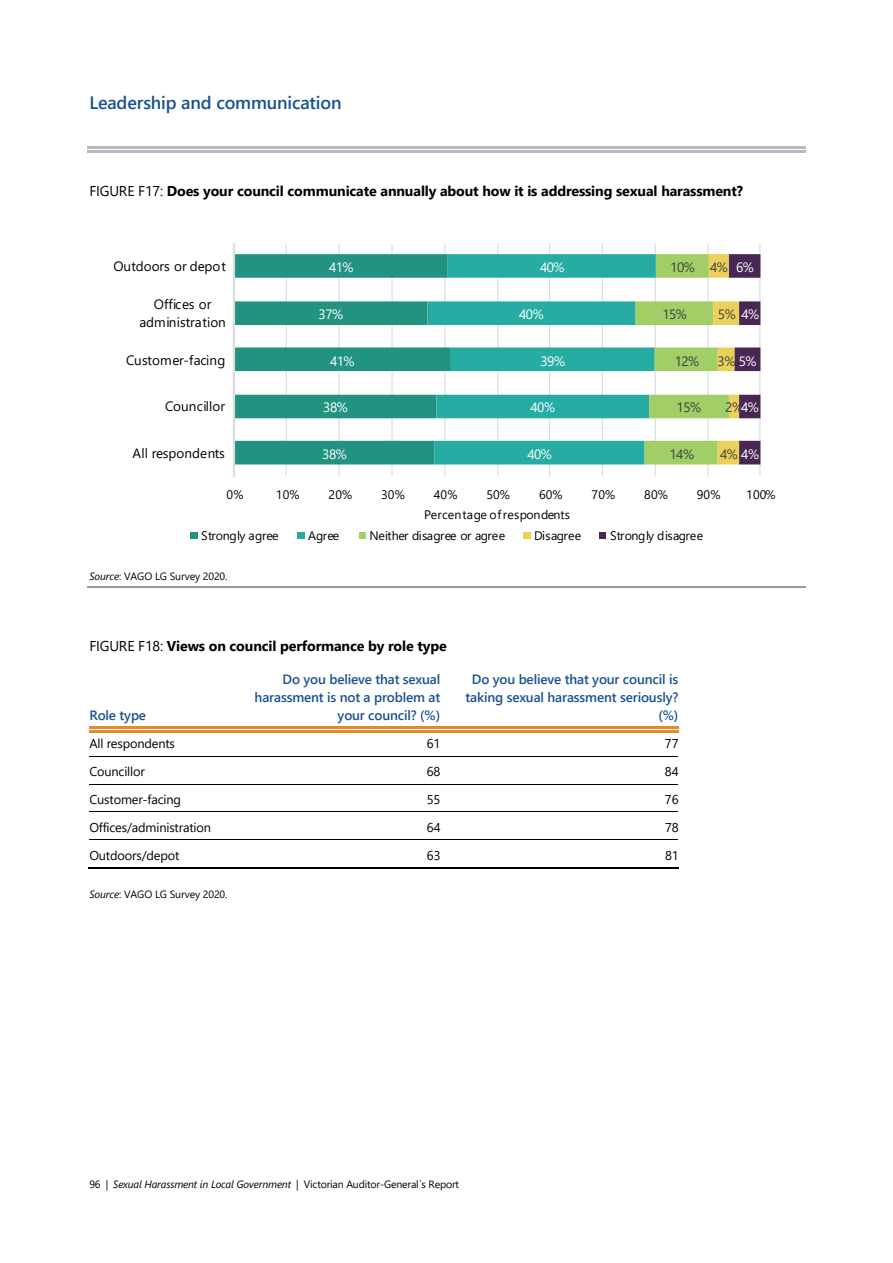
<style>
.page{position:relative;width:893px;height:1263px;background:#fff}
.page>*{position:absolute;margin:0;border:0;box-sizing:border-box;transform-origin:0 0}
.t1{font:600 18px "Segoe UI";letter-spacing:-.01em;color:#1a5191}
.t2{font:700 14.25px "Segoe UI";letter-spacing:-.01em;color:#000}
.t3{font:600 13.5px/18px "Segoe UI";letter-spacing:-.01em;color:#1a5191;text-align:right}
.t4{font:13.5px/17.9px "Segoe UI";color:#000;text-align:center}
.t5{font:13.5px "Segoe UI";letter-spacing:-.04em;color:#404040}
.t6{font:13.5px "Segoe UI";letter-spacing:-.04em;color:#fff}
.t7{font:12.75px "Segoe UI";letter-spacing:-.015em;color:#000}
.t8{font:12.3px "Segoe UI";letter-spacing:.005em;color:#000}
.t9{font:12.3px "Segoe UI";letter-spacing:-.035em;color:#000}
.t10{font:12.3px "Segoe UI";letter-spacing:-.02em;color:#000}
.t11{font:10.5px "Segoe UI";letter-spacing:-.01em;color:#000}
.s1{font-weight:400}
.s2{color:#fff}
.s3{font-style:italic}
</style>
<div class="page">
<hr style="left:87px;top:151px;width:719px;height:2px;background:#b6bbc1">
<hr style="left:87px;top:146px;width:719px;height:3px;background:#b6bbc1">
<hr style="left:87px;top:587px;width:719px;height:1px;background:#959ba2">
<hr style="left:89px;top:726px;width:139px;height:2px;background:#e48b29">
<hr style="left:89px;top:731px;width:139px;height:2px;background:#e48b29">
<svg style="left:228px;top:726px;width:7px;height:7px"></svg>
<hr style="left:235px;top:726px;width:205px;height:2px;background:#e48b29">
<hr style="left:235px;top:731px;width:205px;height:2px;background:#e48b29">
<svg style="left:440px;top:726px;width:7px;height:7px"></svg>
<hr style="left:447px;top:726px;width:231px;height:2px;background:#e48b29">
<hr style="left:447px;top:731px;width:231px;height:2px;background:#e48b29">
<hr style="left:89px;top:756px;width:589px;height:1px;background:#000">
<hr style="left:89px;top:784px;width:589px;height:1px;background:#000">
<hr style="left:89px;top:812px;width:589px;height:1px;background:#000">
<hr style="left:89px;top:840px;width:589px;height:1px;background:#000">
<hr style="left:88px;top:868px;width:140px;height:1px;background:#000">
<hr style="left:227px;top:868px;width:213px;height:1px;background:#000">
<hr style="left:439px;top:868px;width:239px;height:1px;background:#000">
<hr style="left:286px;top:243px;width:1px;height:233px;background:#dbdce0">
<hr style="left:339px;top:243px;width:1px;height:233px;background:#dbdce0">
<hr style="left:391px;top:243px;width:2px;height:233px;background:#dbdce0">
<hr style="left:444px;top:243px;width:1px;height:233px;background:#dbdce0">
<hr style="left:497px;top:243px;width:1px;height:233px;background:#dbdce0">
<hr style="left:549px;top:243px;width:1px;height:233px;background:#dbdce0">
<hr style="left:602px;top:243px;width:1px;height:233px;background:#dbdce0">
<hr style="left:655px;top:243px;width:1px;height:233px;background:#dbdce0">
<hr style="left:707px;top:243px;width:2px;height:233px;background:#dbdce0">
<hr style="left:759px;top:243px;width:1px;height:233px;background:#dbdce0">
<svg style="left:235px;top:254px;width:192px;height:210px;fill:#229381"></svg>
<svg style="left:427px;top:254px;width:208px;height:210px;fill:#26aca3"></svg>
<svg style="left:635px;top:254px;width:125px;height:210px"></svg>
<hr style="left:233px;top:243px;width:2px;height:234px;background:#dbdce0">
<div style="left:190px;top:532px;width:8px;height:7px;background:#229381"></div>
<div style="left:297px;top:532px;width:8px;height:7px;background:#26aca3"></div>
<div style="left:359px;top:532px;width:6px;height:7px;background:#a1ce66"></div>
<div style="left:523px;top:532px;width:8px;height:7px;background:#ebd05a"></div>
<div style="left:599px;top:532px;width:7px;height:7px;background:#482754"></div>
<h1 class="t1" style="left:89px;top:89px;width:254px">Leadership and communication</h1>
<p class="t2" style="left:89px;top:180px;width:655px"><span class="s1">FIGURE F17:</span> Does your council communicate annually about how it is addressing sexual harassment?</p>
<p class="t4" style="left:113px;top:257px;width:114px">Outdoors or depot</p>
<p class="t6" style="left:329px;top:258px;width:26px">41%</p>
<p class="t6" style="left:540px;top:258px;width:26px">40%</p>
<p class="t5" style="left:670px;top:258px;width:26px">10%</p>
<p class="t5" style="left:710px;top:258px;width:19px">4%</p>
<p class="t6" style="left:736px;top:258px;width:19px">6%</p>
<p class="t4" style="left:139px;top:295px;width:88px">Offices or administration</p>
<p class="t6" style="left:319px;top:305px;width:26px">37%</p>
<p class="t6" style="left:519px;top:305px;width:26px">40%</p>
<p class="t5" style="left:662px;top:305px;width:26px">15%</p>
<p class="t5" style="left:718px;top:305px;width:43px">5% <span class="s2">4%</span></p>
<p class="t4" style="left:126px;top:350px;width:101px">Customer-facing</p>
<p class="t6" style="left:330px;top:351px;width:26px">41%</p>
<p class="t6" style="left:540px;top:351px;width:26px">39%</p>
<p class="t5" style="left:675px;top:351px;width:26px">12%</p>
<p class="t5" style="left:717px;top:351px;width:40px">3% <span class="s2">5%</span></p>
<p class="t4" style="left:165px;top:397px;width:61px">Councillor</p>
<p class="t6" style="left:323px;top:398px;width:26px">38%</p>
<p class="t6" style="left:530px;top:398px;width:26px">40%</p>
<p class="t5" style="left:677px;top:398px;width:26px">15%</p>
<p class="t5" style="left:725px;top:398px;width:35px">2%<span class="s2">4%</span></p>
<p class="t4" style="left:133px;top:443px;width:94px">All respondents</p>
<p class="t6" style="left:322px;top:445px;width:26px">38%</p>
<p class="t6" style="left:527px;top:445px;width:26px">40%</p>
<p class="t5" style="left:669px;top:445px;width:26px">14%</p>
<p class="t5" style="left:720px;top:445px;width:40px">4% <span class="s2">4%</span></p>
<p class="t8" style="left:227px;top:486px;width:18px">0%</p>
<p class="t8" style="left:276px;top:486px;width:25px">10%</p>
<p class="t8" style="left:329px;top:486px;width:25px">20%</p>
<p class="t8" style="left:381px;top:486px;width:25px">30%</p>
<p class="t8" style="left:434px;top:486px;width:25px">40%</p>
<p class="t8" style="left:486px;top:486px;width:25px">50%</p>
<p class="t8" style="left:539px;top:486px;width:25px">60%</p>
<p class="t8" style="left:592px;top:486px;width:25px">70%</p>
<p class="t8" style="left:644px;top:486px;width:25px">80%</p>
<p class="t8" style="left:697px;top:486px;width:25px">90%</p>
<p class="t8" style="left:746px;top:486px;width:31px">100%</p>
<p class="t8" style="left:424px;top:506px;width:147px">Percentage of respondents</p>
<p class="t10" style="left:201px;top:527px;width:79px">Strongly agree</p>
<p class="t8" style="left:308px;top:527px;width:33px">Agree</p>
<p class="t9" style="left:369px;top:527px;width:137px">Neither disagree or agree</p>
<p class="t8" style="left:534px;top:527px;width:48px">Disagree</p>
<p class="t8" style="left:610px;top:527px;width:95px">Strongly disagree</p>
<p class="t11" style="left:89px;top:569px;width:140px"><span class="s3">Source</span>: VAGO LG Survey 2020.</p>
<p class="t2" style="left:89px;top:635px;width:359px"><span class="s1">FIGURE F18:</span> Views on council performance by role type</p>
<p class="t3" style="left:89px;top:705px;width:58px">Role type</p>
<p class="t3" style="left:255px;top:669px;width:187px">Do you believe that sexual harassment is not a problem at your council? (%)</p>
<p class="t3" style="left:465px;top:669px;width:214px">Do you believe that your council is taking sexual harassment seriously? (%)</p>
<p class="t7" style="left:89px;top:734px;width:87px">All respondents</p>
<p class="t7" style="left:427px;top:734px;width:15px">61</p>
<p class="t7" style="left:665px;top:734px;width:15px">77</p>
<p class="t7" style="left:89px;top:762px;width:57px">Councillor</p>
<p class="t7" style="left:427px;top:762px;width:15px">68</p>
<p class="t7" style="left:665px;top:762px;width:15px">84</p>
<p class="t7" style="left:89px;top:790px;width:93px">Customer-facing</p>
<p class="t7" style="left:427px;top:790px;width:15px">55</p>
<p class="t7" style="left:665px;top:790px;width:15px">76</p>
<p class="t7" style="left:89px;top:818px;width:123px">Offices/administration</p>
<p class="t7" style="left:427px;top:818px;width:15px">64</p>
<p class="t7" style="left:665px;top:818px;width:15px">78</p>
<p class="t7" style="left:89px;top:846px;width:91px">Outdoors/depot</p>
<p class="t7" style="left:427px;top:846px;width:15px">63</p>
<p class="t7" style="left:665px;top:846px;width:15px">81</p>
<p class="t11" style="left:89px;top:886px;width:140px"><span class="s3">Source</span>: VAGO LG Survey 2020.</p>
<p class="t11" style="left:89px;top:1177px;width:371px">96 | <span class="s3">Sexual Harassment in Local Government</span> | Victorian Auditor-General´s Report</p>
</div>
